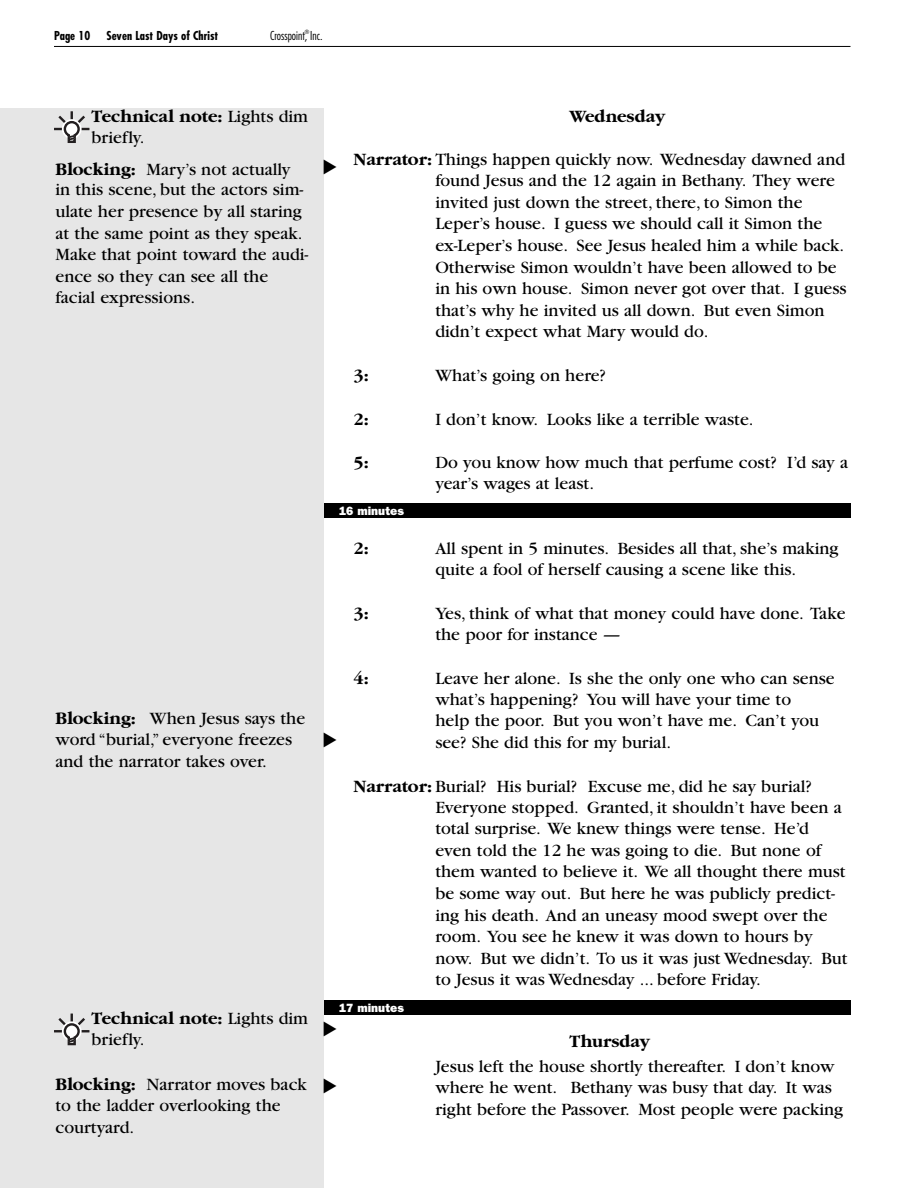
<style>
.page{position:relative;width:918px;height:1188px;background:#fff}
.page>*{position:absolute;margin:0;border:0;box-sizing:border-box;transform-origin:0 0}
.t1{font:18px/21.5px "Garamond";color:#000}
.t2{font:700 18px "Garamond";color:#000}
.t3{font:700 condensed 12px "Futura";color:#000}
.t4{font:800 12px "Franklin Gothic";color:#fff}
.t5{font:300 condensed 12px "Futura";color:#000}
.t6{font:6px "Helvetica";color:#000}
.s1{font-weight:700}
</style>
<div class="page">
<hr style="left:54px;top:46px;width:796px;height:1px;background:#000">
<div style="left:0;top:108px;width:324px;height:1080px;background:#e6e6e6"></div>
<div style="left:324px;top:503px;width:526px;height:15px;background:#000"></div>
<div style="left:324px;top:1000px;width:526px;height:14px;background:#000"></div>
<svg style="left:54px;top:111px;width:35px;height:32px"></svg>
<svg style="left:54px;top:1014px;width:35px;height:32px"></svg>
<p class="t6" style="left:305px;top:30px;width:6px">®</p>
<p class="t3" style="left:54px;top:30px;width:38px">Page 10</p>
<p class="t3" style="left:106px;top:30px;width:113px">Seven Last Days of Christ</p>
<p class="t5" style="left:270px;top:30px;width:54px">Crosspoint, Inc.</p>
<p class="t1" style="left:92px;top:107px;width:218px;line-height:20.9px"><span class="s1">Technical note:</span> Lights dim briefly.</p>
<p class="t1" style="left:56px;top:160px;width:254px"><span class="s1">Blocking:</span> Mary’s not actually in this scene, but the actors sim&shy;ulate her presence by all staring at the same point as they speak.<br>Make that point toward the audi&shy;ence so they can see all the facial expressions.</p>
<p class="t1" style="left:56px;top:709px;width:251px"><span class="s1">Blocking:</span> When Jesus says the word “burial,” everyone freezes and the narrator takes over.</p>
<p class="t1" style="left:92px;top:1010px;width:218px;line-height:20.9px"><span class="s1">Technical note:</span> Lights dim briefly.</p>
<p class="t1" style="left:56px;top:1075px;width:253px"><span class="s1">Blocking:</span> Narrator moves back to the ladder overlooking the courtyard.</p>
<p class="t2" style="left:570px;top:109px;width:97px">Wednesday</p>
<p class="t1" style="left:435px;top:150px;width:413px;text-indent:-82px"><span class="s1">Narrator:</span> Things happen quickly now. Wednesday dawned and found Jesus and the 12 again in Bethany. They were invited just down the street, there, to Simon the Leper’s house. I guess we should call it Simon the ex-Leper’s house. See Jesus healed him a while back.<br>Otherwise Simon wouldn’t have been allowed to be in his own house. Simon never got over that. I guess that’s why he invited us all down. But even Simon didn’t expect what Mary would do.</p>
<p class="t2" style="left:354px;top:369px;width:17px">3:</p>
<p class="t1" style="left:435px;top:366px;width:172px">What’s going on here?</p>
<p class="t2" style="left:354px;top:412px;width:17px">2:</p>
<p class="t1" style="left:435px;top:410px;width:320px">I don’t know. Looks like a terrible waste.</p>
<p class="t2" style="left:354px;top:455px;width:17px">5:</p>
<p class="t1" style="left:435px;top:453px;width:414px;line-height:20.9px">Do you know how much that perfume cost? I’d say a year’s wages at least.</p>
<p class="t4" style="left:339px;top:507px;width:66px">16 minutes</p>
<p class="t2" style="left:354px;top:541px;width:17px">2:</p>
<p class="t1" style="left:435px;top:539px;width:405px;line-height:20.9px">All spent in 5 minutes. Besides all that, she’s making quite a fool of herself causing a scene like this.</p>
<p class="t2" style="left:354px;top:606px;width:17px">3:</p>
<p class="t1" style="left:435px;top:604px;width:412px;line-height:20.9px">Yes, think of what that money could have done. Take the poor for instance —</p>
<p class="t2" style="left:354px;top:671px;width:17px">4:</p>
<p class="t1" style="left:435px;top:669px;width:401px">Leave her alone. Is she the only one who can sense what’s happening? You will have your time to<br>help the poor. But you won’t have me. Can’t you see? She did this for my burial.</p>
<p class="t1" style="left:435px;top:777px;width:414px;text-indent:-82px"><span class="s1">Narrator:</span> Burial? His burial? Excuse me, did he say burial?<br>Everyone stopped. Granted, it shouldn’t have been a total surprise. We knew things were tense. He’d even told the 12 he was going to die. But none of them wanted to believe it. We all thought there must be some way out. But here he was publicly predict&shy;ing his death. And an uneasy mood swept over the room. You see he knew it was down to hours by now. But we didn’t. To us it was just Wednesday. But to Jesus it was Wednesday ... before Friday.</p>
<p class="t4" style="left:339px;top:1003px;width:66px">17 minutes</p>
<p class="t2" style="left:570px;top:1034px;width:82px">Thursday</p>
<p class="t1" style="left:435px;top:1057px;width:409px">Jesus left the house shortly thereafter. I don’t know where he went. Bethany was busy that day. It was right before the Passover. Most people were packing</p>
</div>
